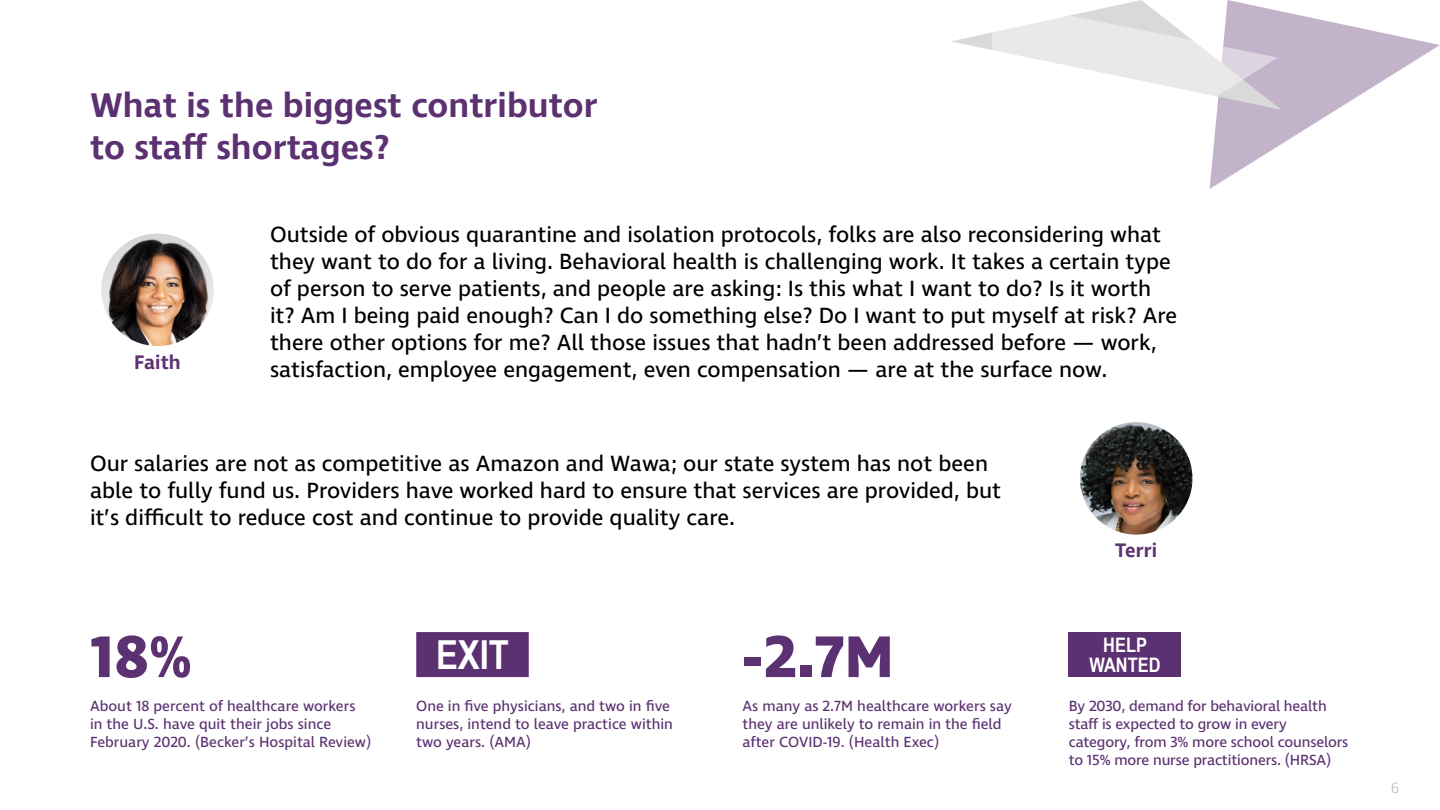
<style>
.page{position:relative;width:1440px;height:810px;background:#fff}
.page>*{position:absolute;margin:0;border:0;box-sizing:border-box;transform-origin:0 0}
.t1{font:700 60px "Ingra";color:#5c3171}
.t2{font:700 40px "Arial Narrow";color:#fff}
.t3{font:600 35px/42px "Ingra";color:#5c3171}
.t4{font:22.5px/27px "Ingra";color:#000}
.t5{font:600 20px "Ingra";color:#5c3171}
.t6{font:700 20px "Arial Narrow";color:#fff}
.t7{font:15px/18px "Ingra";color:#5c3171}
.t8{font:200 15px "Ingra";color:#989899}
</style>
<div class="page">
<svg style="left:951px;top:10px;width:489px;height:136px"></svg>
<svg style="left:992px;top:0;width:286px;height:189px"></svg>
<img style="left:101px;top:234px;width:113px;height:112px;border-radius:56px">
<img style="left:1080px;top:422px;width:112px;height:113px;border-radius:56px">
<div style="left:419px;top:635px;width:107px;height:40px;background:#5c3171"></div>
<div style="left:416px;top:632px;width:113px;height:45px;border:5px solid #5c3171"></div>
<div style="left:1069px;top:632px;width:112px;height:45px;background:#5c3171"></div>
<h3 class="t3" style="left:90px;top:86px;width:509px">What is the biggest contributor to staff shortages?</h3>
<p class="t5" style="left:134px;top:349px;width:48px">Faith</p>
<p class="t4" style="left:270px;top:222px;width:909px">Outside of obvious quarantine and isolation protocols, folks are also reconsidering what they want to do for a living. Behavioral health is challenging work. It takes a certain type of person to serve patients, and people are asking: Is this what I want to do? Is it worth it? Am I being paid enough? Can I do something else? Do I want to put myself at risk? Are there other options for me? All those issues that hadn’t been addressed before — work, satisfaction, employee engagement, even compensation — are at the surface now.</p>
<p class="t4" style="left:90px;top:451px;width:913px">Our salaries are not as competitive as Amazon and Wawa; our state system has not been able to fully fund us. Providers have worked hard to ensure that services are provided, but it’s difficult to reduce cost and continue to provide quality care.</p>
<p class="t5" style="left:1115px;top:538px;width:43px">Terri</p>
<h1 class="t1" style="left:90px;top:619px;width:104px">18%</h1>
<h1 class="t1" style="left:742px;top:619px;width:153px">-2.7M</h1>
<h2 class="t2" style="left:436px;top:625px;width:74px">EXIT</h2>
<p class="t6" style="left:1103px;top:630px;width:45px">HELP</p>
<p class="t6" style="left:1089px;top:650px;width:73px">WANTED</p>
<p class="t7" style="left:90px;top:698px;width:283px">About 18 percent of healthcare workers in the U.S. have quit their jobs since<br>February 2020. (Becker’s Hospital Review)</p>
<p class="t7" style="left:416px;top:698px;width:258px">One in five physicians, and two in five nurses, intend to leave practice within two years. (AMA)</p>
<p class="t7" style="left:742px;top:698px;width:271px">As many as 2.7M healthcare workers say they are unlikely to remain in the field after COVID-19. (Health Exec)</p>
<p class="t7" style="left:1069px;top:698px;width:281px">By 2030, demand for behavioral health staff is expected to grow in every category, from 3% more school counselors to 15% more nurse practitioners. (HRSA)</p>
<p class="t8" style="left:1391px;top:779px;width:9px">6</p>
</div>
